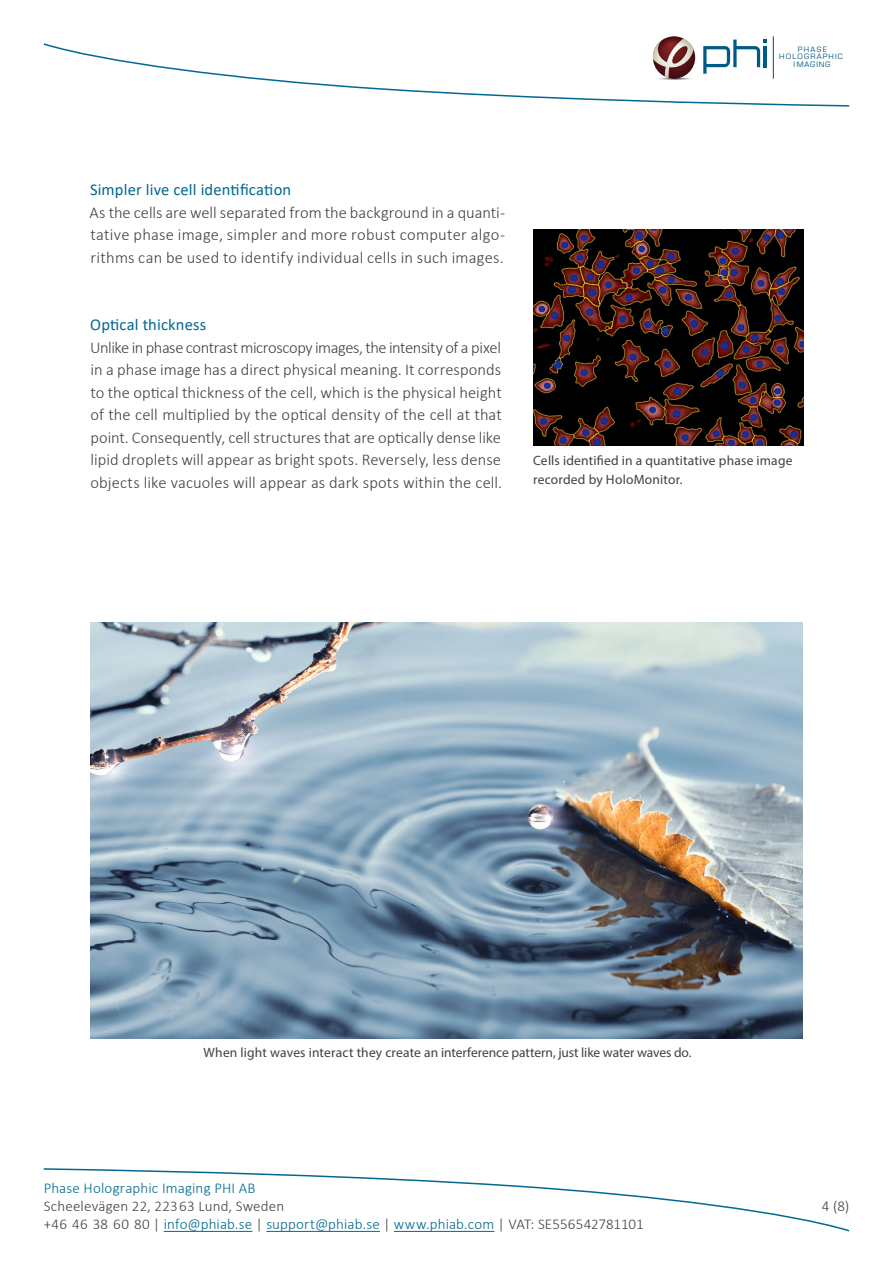
<style>
.page{position:relative;width:893px;height:1263px;background:#fff}
.page>*{position:absolute;margin:0;border:0;box-sizing:border-box;transform-origin:0 0}
.t1{font:300 16.5px/22.5px "Calibri";letter-spacing:.015em;color:#414042;text-align:justify}
.t2{font:16.5px "Calibri";letter-spacing:.01em;color:#006892}
.t3{font:300 15px/18px "Calibri";letter-spacing:.01em;color:#414042}
.t4{font:300 15px "Calibri";letter-spacing:.01em;color:#006892}
.t5{font:13.5px/19.5px "Myriad Pro";letter-spacing:.01em;color:#414042}
.t6{font:8.1px/7.8px "Eurostile";letter-spacing:.15em;color:#005a84;text-align:center}
.s1{color:#006892}
</style>
<div class="page">
<svg style="left:43px;top:42px;width:807px;height:65px"></svg>
<svg style="left:703px;top:40px;width:64px;height:34px"></svg>
<svg style="left:653px;top:36px;width:42px;height:43px"></svg>
<svg style="left:652px;top:39px;width:45px;height:42px"></svg>
<hr style="left:773px;top:36px;width:1px;height:43px;background:#005a84">
<svg style="left:43px;top:1168px;width:807px;height:64px"></svg>
<hr style="left:164px;top:1231px;width:88px;height:1px;background:#006892">
<hr style="left:266px;top:1231px;width:114px;height:1px;background:#006892">
<hr style="left:394px;top:1231px;width:100px;height:1px;background:#006892">
<img style="left:533px;top:230px;width:270px;height:216px">
<img style="left:90px;top:623px;width:712px;height:415px">
<p class="t6" style="left:779px;top:45px;width:65px">PHASE<br>HOLOGRAPHIC<br>IMAGING</p>
<p class="t2" style="left:90px;top:178px;width:203px">Simpler live cell identification</p>
<p class="t1" style="left:90px;top:201px;width:416px">As the cells are well separated from the background in a quanti&shy;tative phase image, simpler and more robust computer algo&shy;rithms can be used to identify individual cells in such images.</p>
<p class="t2" style="left:90px;top:313px;width:117px">Optical thickness</p>
<p class="t1" style="left:90px;top:336px;width:414px">Unlike in phase contrast microscopy images, the intensity of a pixel in a phase image has a direct physical meaning. It corresponds to the optical thickness of the cell, which is the physical height of the cell multiplied by the optical density of the cell at that point. Consequently, cell structures that are optically dense like lipid droplets will appear as bright spots. Reversely, less dense objects like vacuoles will appear as dark spots within the cell.</p>
<p class="t5" style="left:533px;top:450px;width:261px">Cells identified in a quantitative phase image recorded by HoloMonitor.</p>
<p class="t5" style="left:204px;top:1043px;width:489px">When light waves interact they create an interference pattern, just like water waves do.</p>
<p class="t4" style="left:44px;top:1179px;width:213px">Phase Holographic Imaging PHI AB</p>
<p class="t3" style="left:44px;top:1197px;width:602px">Scheelevägen 22, 223 63 Lund, Sweden<br>+46 46 38 60 80 | <span class="s1">info@phiab.se</span> | <span class="s1">support@phiab.se</span> | <span class="s1">www.phiab.com</span> | VAT: SE556542781101</p>
<p class="t3" style="left:822px;top:1197px;width:29px">4 (8)</p>
</div>
